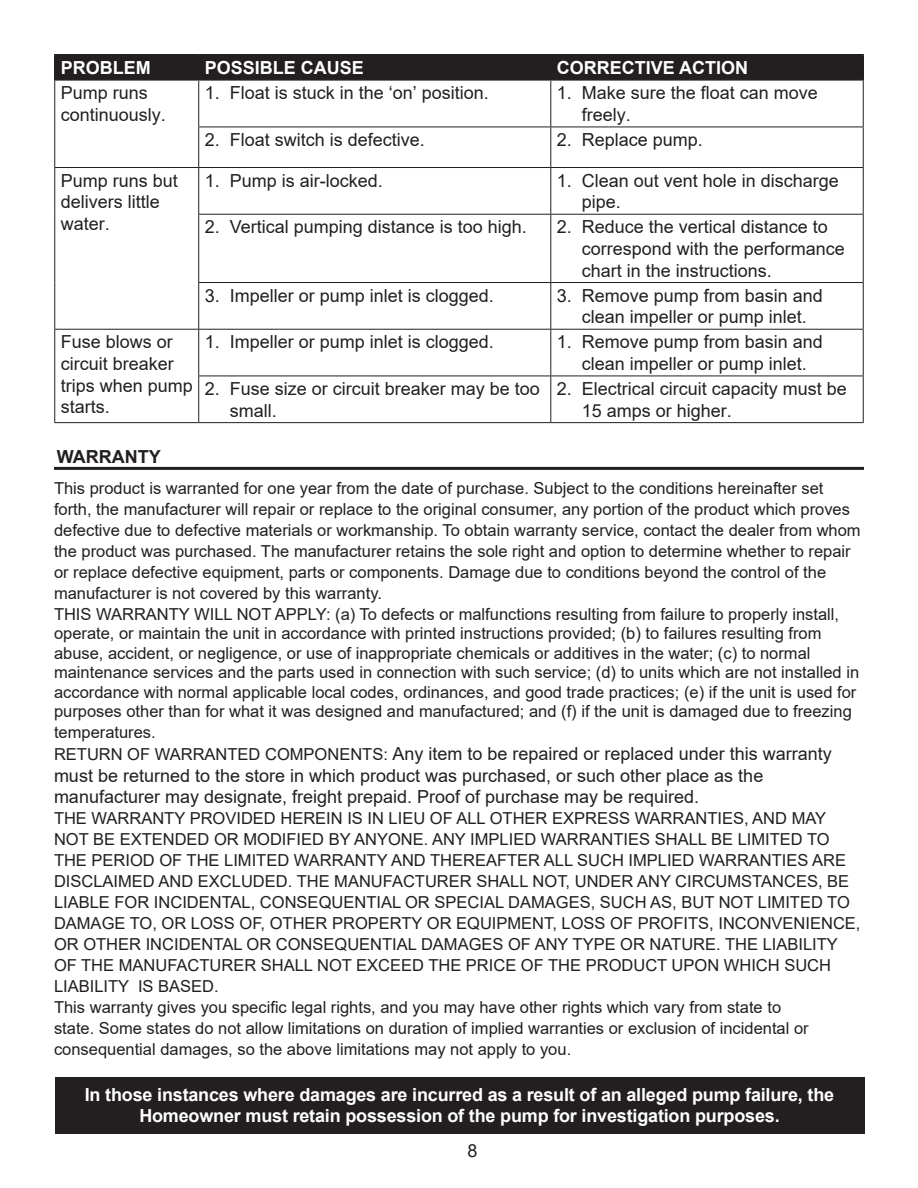
<style>
.page{position:relative;width:918px;height:1188px;background:#fff}
.page>*{position:absolute;margin:0;border:0;box-sizing:border-box;transform-origin:0 0}
.Paragraph_Style_1{font:18px/21.6px "Arial";color:#231f20}
.SubHead{font:700 18px/21.6px "Arial";letter-spacing:-.01em;color:#fff;text-align:center}
.t1{font:700 18px "Arial";color:#231f20}
.t2{font:16.5px/21px "Arial";color:#231f20}
.s1{font-size:16.5px}
</style>
<div class="page">
<hr style="left:54px;top:467px;width:810px;height:3px;background:#231f20">
<div style="left:56px;top:56px;width:806px;height:23px;background:#231f20"></div>
<hr style="left:54px;top:54px;width:145px;height:2px;background:#231f20">
<hr style="left:54px;top:56px;width:2px;height:23px;background:#231f20">
<hr style="left:199px;top:54px;width:352px;height:2px;background:#231f20">
<hr style="left:551px;top:54px;width:313px;height:2px;background:#231f20">
<hr style="left:862px;top:56px;width:2px;height:23px;background:#231f20">
<hr style="left:54px;top:79px;width:145px;height:2px;background:#231f20">
<hr style="left:199px;top:79px;width:352px;height:2px;background:#231f20">
<hr style="left:551px;top:79px;width:313px;height:2px;background:#231f20">
<hr style="left:54px;top:81px;width:1px;height:46px;background:#231f20">
<hr style="left:54px;top:127px;width:1px;height:40px;background:#231f20">
<hr style="left:198px;top:81px;width:1px;height:46px;background:#231f20">
<hr style="left:550px;top:81px;width:1px;height:46px;background:#231f20">
<hr style="left:863px;top:81px;width:1px;height:46px;background:#231f20">
<hr style="left:198px;top:127px;width:353px;height:1px;background:#231f20">
<hr style="left:198px;top:127px;width:1px;height:40px;background:#231f20">
<hr style="left:551px;top:127px;width:313px;height:1px;background:#231f20">
<hr style="left:550px;top:127px;width:1px;height:40px;background:#231f20">
<hr style="left:863px;top:127px;width:1px;height:40px;background:#231f20">
<hr style="left:54px;top:167px;width:145px;height:1px;background:#231f20">
<hr style="left:54px;top:168px;width:1px;height:46px;background:#231f20">
<hr style="left:54px;top:214px;width:1px;height:69px;background:#231f20">
<hr style="left:54px;top:283px;width:1px;height:46px;background:#231f20">
<hr style="left:199px;top:167px;width:352px;height:1px;background:#231f20">
<hr style="left:198px;top:168px;width:1px;height:46px;background:#231f20">
<hr style="left:551px;top:167px;width:313px;height:1px;background:#231f20">
<hr style="left:550px;top:168px;width:1px;height:46px;background:#231f20">
<hr style="left:863px;top:168px;width:1px;height:46px;background:#231f20">
<hr style="left:198px;top:214px;width:353px;height:1px;background:#231f20">
<hr style="left:198px;top:215px;width:1px;height:67px;background:#231f20">
<hr style="left:551px;top:214px;width:313px;height:1px;background:#231f20">
<hr style="left:550px;top:215px;width:1px;height:67px;background:#231f20">
<hr style="left:863px;top:215px;width:1px;height:67px;background:#231f20">
<hr style="left:198px;top:282px;width:353px;height:1px;background:#231f20">
<hr style="left:198px;top:283px;width:1px;height:46px;background:#231f20">
<hr style="left:551px;top:282px;width:313px;height:1px;background:#231f20">
<hr style="left:550px;top:283px;width:1px;height:46px;background:#231f20">
<hr style="left:863px;top:283px;width:1px;height:46px;background:#231f20">
<hr style="left:54px;top:329px;width:145px;height:1px;background:#231f20">
<hr style="left:54px;top:330px;width:1px;height:46px;background:#231f20">
<hr style="left:54px;top:376px;width:1px;height:46px;background:#231f20">
<hr style="left:54px;top:422px;width:145px;height:1px;background:#231f20">
<hr style="left:199px;top:329px;width:352px;height:1px;background:#231f20">
<hr style="left:198px;top:330px;width:1px;height:46px;background:#231f20">
<hr style="left:551px;top:329px;width:313px;height:1px;background:#231f20">
<hr style="left:550px;top:330px;width:1px;height:46px;background:#231f20">
<hr style="left:863px;top:330px;width:1px;height:46px;background:#231f20">
<hr style="left:198px;top:376px;width:353px;height:1px;background:#231f20">
<hr style="left:198px;top:376px;width:1px;height:46px;background:#231f20">
<hr style="left:551px;top:376px;width:313px;height:1px;background:#231f20">
<hr style="left:550px;top:376px;width:1px;height:46px;background:#231f20">
<hr style="left:863px;top:376px;width:1px;height:46px;background:#231f20">
<hr style="left:199px;top:422px;width:352px;height:1px;background:#231f20">
<hr style="left:551px;top:422px;width:313px;height:1px;background:#231f20">
<div style="left:55px;top:1077px;width:810px;height:56px;background:#231f20"></div>
<p class="SubHead" style="left:61px;top:57px;width:91px">PROBLEM</p>
<p class="SubHead" style="left:205px;top:57px;width:161px">POSSIBLE CAUSE</p>
<p class="SubHead" style="left:557px;top:57px;width:193px">CORRECTIVE ACTION</p>
<p class="Paragraph_Style_1" style="left:61px;top:82px;width:107px">Pump runs continuously.</p>
<p class="Paragraph_Style_1" style="left:205px;top:82px;width:286px">1. Float is stuck in the ‘on’ position.</p>
<p class="Paragraph_Style_1" style="left:582px;top:82px;width:238px;text-indent:-25px">1. Make sure the float can move freely.</p>
<p class="Paragraph_Style_1" style="left:205px;top:129px;width:222px">2. Float switch is defective.</p>
<p class="Paragraph_Style_1" style="left:557px;top:129px;width:148px">2. Replace pump.</p>
<p class="Paragraph_Style_1" style="left:61px;top:169px;width:119px">Pump runs but delivers little water.</p>
<p class="Paragraph_Style_1" style="left:205px;top:169px;width:180px">1. Pump is air-locked.</p>
<p class="Paragraph_Style_1" style="left:582px;top:169px;width:259px;text-indent:-25px">1. Clean out vent hole in discharge pipe.</p>
<p class="Paragraph_Style_1" style="left:205px;top:216px;width:324px">2. Vertical pumping distance is too high.</p>
<p class="Paragraph_Style_1" style="left:582px;top:216px;width:265px;text-indent:-25px">2. Reduce the vertical distance to correspond with the performance chart in the instructions.</p>
<p class="Paragraph_Style_1" style="left:205px;top:284px;width:291px">3. Impeller or pump inlet is clogged.</p>
<p class="Paragraph_Style_1" style="left:557px;top:284px;width:268px;text-align:center">3. Remove pump from basin and clean impeller or pump inlet.</p>
<p class="Paragraph_Style_1" style="left:61px;top:331px;width:133px">Fuse blows or circuit breaker trips when pump starts.</p>
<p class="Paragraph_Style_1" style="left:205px;top:331px;width:291px">1. Impeller or pump inlet is clogged.</p>
<p class="Paragraph_Style_1" style="left:557px;top:331px;width:268px;text-align:center">1. Remove pump from basin and clean impeller or pump inlet.</p>
<p class="Paragraph_Style_1" style="left:230px;top:378px;width:312px;text-indent:-25px">2. Fuse size or circuit breaker may be too small.</p>
<p class="Paragraph_Style_1" style="left:582px;top:378px;width:267px;text-indent:-25px">2. Electrical circuit capacity must be<br>15 amps or higher.</p>
<p class="t1" style="left:57px;top:444px;width:105px">WARRANTY</p>
<p class="t2" style="left:54px;top:478px;width:808px">This product is warranted for one year from the date of purchase. Subject to the conditions hereinafter set forth, the manufacturer will repair or replace to the original consumer, any portion of the product which proves defective due to defective materials or workmanship. To obtain warranty service, contact the dealer from whom the product was purchased. The manufacturer retains the sole right and option to determine whether to repair or replace defective equipment, parts or components. Damage due to conditions beyond the control of the manufacturer is not covered by this warranty.</p>
<p class="t2" style="left:54px;top:604px;width:807px;line-height:19.5px">THIS WARRANTY WILL NOT APPLY: (a) To defects or malfunctions resulting from failure to properly install, operate, or maintain the unit in accordance with printed instructions provided; (b) to failures resulting from abuse, accident, or negligence, or use of inappropriate chemicals or additives in the water; (c) to normal maintenance services and the parts used in connection with such service; (d) to units which are not installed in accordance with normal applicable local codes, ordinances, and good trade practices; (e) if the unit is used for purposes other than for what it was designed and manufactured; and (f) if the unit is damaged due to freezing</p>
<p class="t2" style="left:54px;top:722px;width:103px">temperatures.</p>
<p class="Paragraph_Style_1" style="left:54px;top:743px;width:779px"><span class="s1">RETURN OF WARRANTED COMPONENTS:</span> Any item to be repaired or replaced under this warranty must be returned to the store in which product was purchased, or such other place as the manufacturer may designate, freight prepaid. Proof of purchase may be required.</p>
<p class="t2" style="left:54px;top:808px;width:808px">THE WARRANTY PROVIDED HEREIN IS IN LIEU OF ALL OTHER EXPRESS WARRANTIES, AND MAY NOT BE EXTENDED OR MODIFIED BY ANYONE. ANY IMPLIED WARRANTIES SHALL BE LIMITED TO THE PERIOD OF THE LIMITED WARRANTY AND THEREAFTER ALL SUCH IMPLIED WARRANTIES ARE DISCLAIMED AND EXCLUDED. THE MANUFACTURER SHALL NOT, UNDER ANY CIRCUMSTANCES, BE LIABLE FOR INCIDENTAL, CONSEQUENTIAL OR SPECIAL DAMAGES, SUCH AS, BUT NOT LIMITED TO DAMAGE TO, OR LOSS OF, OTHER PROPERTY OR EQUIPMENT, LOSS OF PROFITS, INCONVENIENCE, OR OTHER INCIDENTAL OR CONSEQUENTIAL DAMAGES OF ANY TYPE OR NATURE. THE LIABILITY OF THE MANUFACTURER SHALL NOT EXCEED THE PRICE OF THE PRODUCT UPON WHICH SUCH LIABILITY IS BASED.</p>
<p class="t2" style="left:54px;top:997px;width:756px">This warranty gives you specific legal rights, and you may have other rights which vary from state to state. Some states do not allow limitations on duration of implied warranties or exclusion of incidental or consequential damages, so the above limitations may not apply to you.</p>
<p class="SubHead" style="left:85px;top:1084px;width:751px">In those instances where damages are incurred as a result of an alleged pump failure, the<br>Homeowner must retain possession of the pump for investigation purposes.</p>
<p class="Paragraph_Style_1" style="left:467px;top:1139px;width:12px">8</p>
</div>
